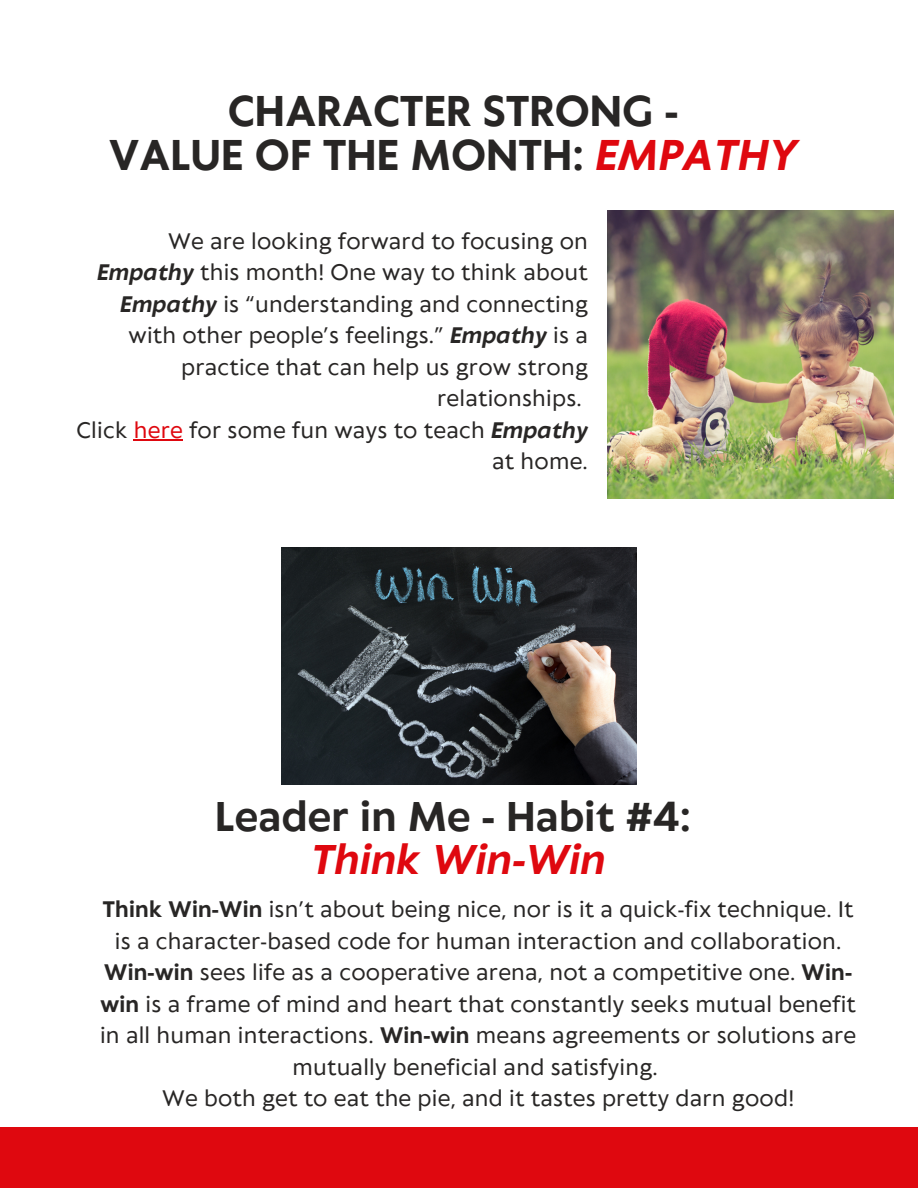
<style>
.page{position:relative;width:918px;height:1188px;background:#fff}
.page>*{position:absolute;margin:0;border:0;box-sizing:border-box;transform-origin:0 0}
.t1{font:700 40.35px "Klein Text";letter-spacing:.01em;color:#282625}
.t2{font:700 38.85px "Klein Text";letter-spacing:.01em;color:#282625}
.t3{font:italic 700 38.85px "Klein Text";letter-spacing:.01em;color:#df080f}
.t4{font:21px/31.5px "Klein Text";letter-spacing:.01em;color:#282625;text-align:right}
.s1{font-style:italic;color:#df080f}
.s2{font-weight:700;font-style:italic}
.s3{color:#df080f}
.s4{font-weight:700}
</style>
<div class="page">
<div style="left:0;top:1127px;width:918px;height:61px;background:#df080f"></div>
<img style="left:607px;top:211px;width:286px;height:288px">
<img style="left:281px;top:547px;width:356px;height:237px">
<hr style="left:134px;top:439px;width:49px;height:1px;background:#df080f">
<p class="t1" style="left:228px;top:91px;width:452px">CHARACTER STRONG -</p>
<p class="t1" style="left:109px;top:135px;width:690px">VALUE OF THE MONTH: <span class="s1">EMPATHY</span></p>
<p class="t4" style="left:97px;top:227px;width:492px">We are looking forward to focusing on <span class="s2">Empathy</span> this month! One way to think about <span class="s2">Empathy</span> is “understanding and connecting with other people’s feelings.” <span class="s2">Empathy</span> is a practice that can help us grow strong relationships.</p>
<p class="t4" style="left:76px;top:416px;width:513px">Click <span class="s3">here</span> for some fun ways to teach <span class="s2">Empathy </span>at home.</p>
<p class="t2" style="left:215px;top:797px;width:477px">Leader in Me - Habit #4:</p>
<p class="t3" style="left:311px;top:840px;width:296px">Think Win-Win</p>
<p class="t4" style="left:103px;top:895px;width:752px;text-align:center"><span class="s4">Think Win-Win</span> isn’t about being nice, nor is it a quick-fix technique. It is a character-based code for human interaction and collaboration.</p>
<p class="t4" style="left:100px;top:958px;width:758px;text-align:center"><span class="s4">Win-win</span> sees life as a cooperative arena, not a competitive one. <span class="s4">Win&shy;win</span> is a frame of mind and heart that constantly seeks mutual benefit in all human interactions. <span class="s4">Win-win</span> means agreements or solutions are mutually beneficial and satisfying.</p>
<p class="t4" style="left:162px;top:1084px;width:634px">We both get to eat the pie, and it tastes pretty darn good!</p>
</div>
